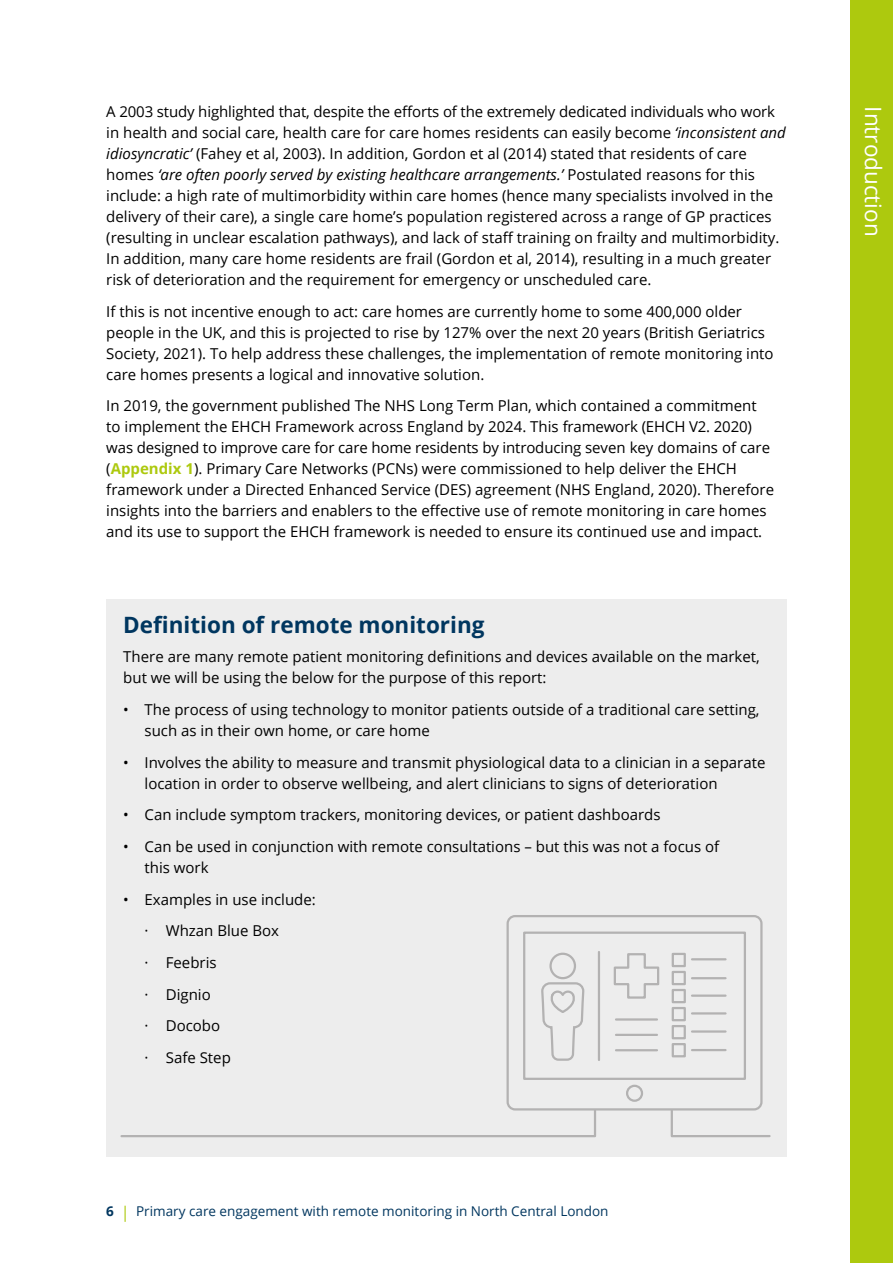
<style>
.page{position:relative;width:893px;height:1263px;background:#fff}
.page>*{position:absolute;margin:0;border:0;box-sizing:border-box;transform-origin:0 0}
.t1{font:700 22.5px "Open Sans";color:#00365f}
.t2{font:22.5px "Open Sans";color:#fff}
.t3{font:15px/21px "Open Sans";color:#000}
.t4{font:13.5px "Open Sans";color:#00365f}
.t5{font:700 13.5px "Open Sans";color:#00365f}
.s1{font-style:italic}
.s2{font-weight:700;color:#adc90e}
</style>
<div class="page">
<svg style="left:125px;top:1206px;width:1px;height:16px"></svg>
<div style="left:106px;top:599px;width:681px;height:558px;background:#ededed"></div>
<div style="left:850px;top:0;width:43px;height:1263px;background:#adc90e"></div>
<svg style="left:669px;top:1109px;width:102px;height:29px"></svg>
<svg style="left:120px;top:1109px;width:477px;height:29px"></svg>
<div style="left:506px;top:915px;width:257px;height:195px;border:2px solid #b3b2b2;border-radius:7px"></div>
<div style="left:523px;top:931px;width:223px;height:149px;border:2px solid #b3b2b2"></div>
<div style="left:549px;top:953px;width:27px;height:26px;border:2px solid #b3b2b2;border-radius:50%"></div>
<svg style="left:541px;top:982px;width:44px;height:79px"></svg>
<svg style="left:613px;top:953px;width:47px;height:46px"></svg>
<hr style="left:616px;top:1018px;width:41px;height:2px;background:#b3b2b2">
<hr style="left:692px;top:958px;width:33px;height:2px;background:#b3b2b2">
<hr style="left:692px;top:977px;width:33px;height:2px;background:#b3b2b2">
<hr style="left:692px;top:994px;width:33px;height:3px;background:#b3b2b2">
<hr style="left:692px;top:1012px;width:33px;height:2px;background:#b3b2b2">
<hr style="left:692px;top:1049px;width:33px;height:2px;background:#b3b2b2">
<hr style="left:692px;top:1030px;width:33px;height:3px;background:#b3b2b2">
<hr style="left:616px;top:1034px;width:41px;height:2px;background:#b3b2b2">
<hr style="left:616px;top:1049px;width:41px;height:2px;background:#b3b2b2">
<div style="left:672px;top:953px;width:14px;height:14px;border:2px solid #b3b2b2"></div>
<div style="left:672px;top:971px;width:14px;height:14px;border:2px solid #b3b2b2"></div>
<div style="left:672px;top:989px;width:14px;height:14px;border:2px solid #b3b2b2"></div>
<div style="left:672px;top:1007px;width:14px;height:14px;border:2px solid #b3b2b2"></div>
<div style="left:672px;top:1025px;width:14px;height:14px;border:2px solid #b3b2b2"></div>
<div style="left:672px;top:1043px;width:14px;height:14px;border:2px solid #b3b2b2"></div>
<hr style="left:598px;top:952px;width:2px;height:108px;background:#b3b2b2">
<div style="left:626px;top:1085px;width:17px;height:17px;border:2px solid #b3b2b2;border-radius:50%"></div>
<p class="t3" style="left:106px;top:101px;width:681px">A 2003 study highlighted that, despite the efforts of the extremely dedicated individuals who work in health and social care, health care for care homes residents can easily become <span class="s1">‘inconsistent and idiosyncratic’</span> (Fahey et al, 2003). In addition, Gordon et al (2014) stated that residents of care homes <span class="s1">‘are often poorly served by existing healthcare arrangements.’</span> Postulated reasons for this include: a high rate of multimorbidity within care homes (hence many specialists involved in the delivery of their care), a single care home’s population registered across a range of GP practices (resulting in unclear escalation pathways), and lack of staff training on frailty and multimorbidity.<br>In addition, many care home residents are frail (Gordon et al, 2014), resulting in a much greater risk of deterioration and the requirement for emergency or unscheduled care.</p>
<p class="t3" style="left:106px;top:300px;width:669px">If this is not incentive enough to act: care homes are currently home to some 400,000 older people in the UK, and this is projected to rise by 127% over the next 20 years (British Geriatrics Society, 2021). To help address these challenges, the implementation of remote monitoring into care homes presents a logical and innovative solution.</p>
<p class="t3" style="left:106px;top:395px;width:669px">In 2019, the government published The NHS Long Term Plan, which contained a commitment to implement the EHCH Framework across England by 2024. This framework (EHCH V2. 2020) was designed to improve care for care home residents by introducing seven key domains of care (<span class="s2">Appendix 1</span>). Primary Care Networks (PCNs) were commissioned to help deliver the EHCH framework under a Directed Enhanced Service (DES) agreement (NHS England, 2020). Therefore insights into the barriers and enablers to the effective use of remote monitoring in care homes and its use to support the EHCH framework is needed to ensure its continued use and impact.</p>
<h1 class="t1" style="left:123px;top:609px;width:363px">Definition of remote monitoring</h1>
<p class="t3" style="left:123px;top:646px;width:638px">There are many remote patient monitoring definitions and devices available on the market, but we will be using the below for the purpose of this report:</p>
<p class="t3" style="left:145px;top:699px;width:616px;text-indent:-21px">• The process of using technology to monitor patients outside of a traditional care setting, such as in their own home, or care home</p>
<p class="t3" style="left:145px;top:751px;width:622px;text-indent:-21px">• Involves the ability to measure and transmit physiological data to a clinician in a separate location in order to observe wellbeing, and alert clinicians to signs of deterioration</p>
<p class="t3" style="left:123px;top:804px;width:539px">• Can include symptom trackers, monitoring devices, or patient dashboards</p>
<p class="t3" style="left:145px;top:836px;width:576px;text-indent:-21px">• Can be used in conjunction with remote consultations – but this was not a focus of this work</p>
<p class="t3" style="left:145px;top:883px;width:173px;line-height:31.7px;text-indent:-21px">• Examples in use include: · Whzan Blue Box<br>· Feebris<br>· Dignio<br>· Docobo<br>· Safe Step</p>
<p class="t5" style="left:106px;top:1202px;width:9px">6</p>
<p class="t4" style="left:136px;top:1202px;width:474px">Primary care engagement with remote monitoring in North Central London</p>
<h1 class="t2" style="left:889px;top:106px;width:132px;rotate:90deg">Introduction</h1>
</div>
